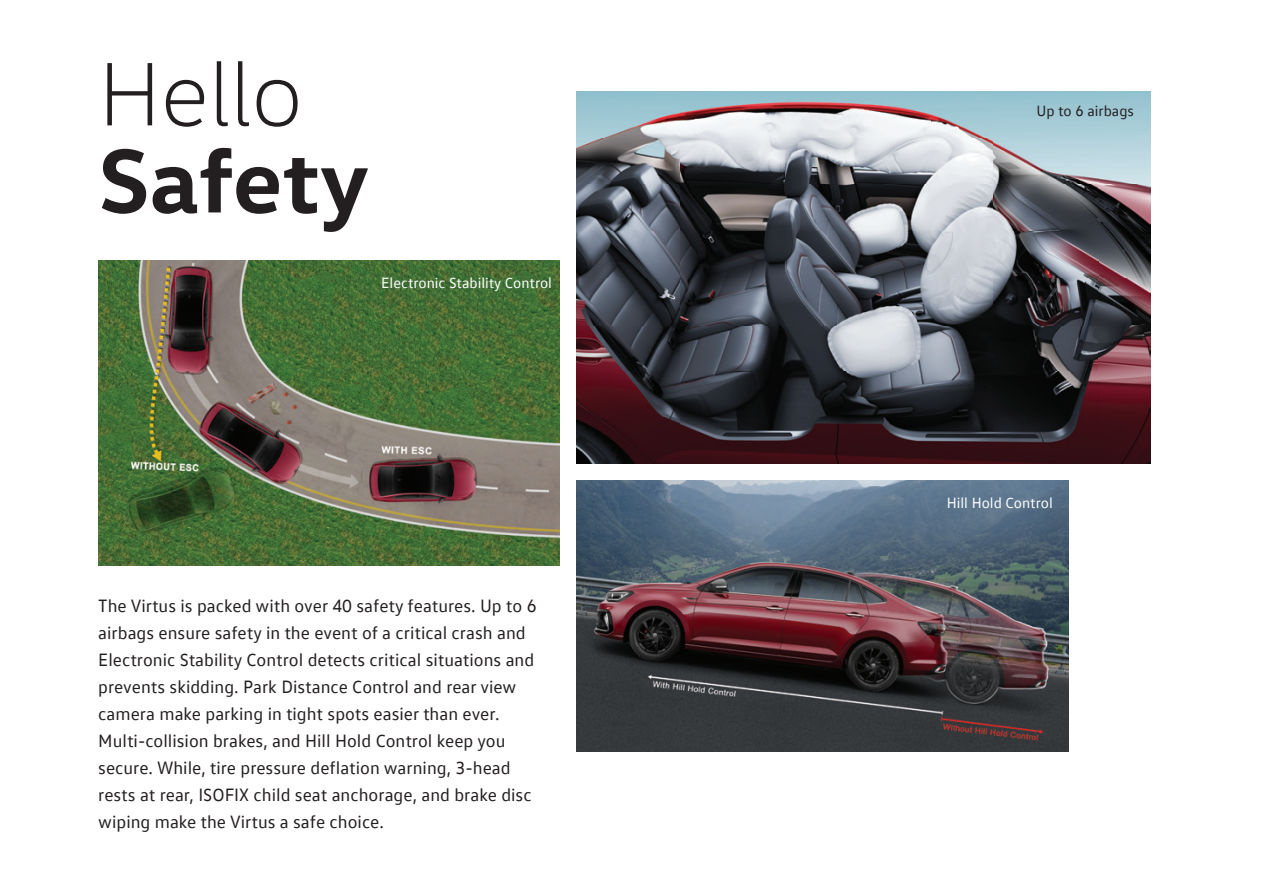
<style>
.page{position:relative;width:1264px;height:894px;background:#fff}
.page>*{position:absolute;margin:0;border:0;box-sizing:border-box;transform-origin:0 0}
.t1{font:700 91.5px "VW Head";color:#231f20}
.t2{font:300 91.5px "VW Head";color:#231f20}
.t3{font:18px/27px "VW Text";color:#231f20}
.t4{font:15px "VW Text";color:#fff}
.t5{font:15px "VW Text";color:#231f20}
</style>
<div class="page">
<img style="left:576px;top:481px;width:492px;height:270px">
<img style="left:576px;top:91px;width:574px;height:373px">
<img style="left:98px;top:261px;width:461px;height:304px">
<h1 class="t2" style="left:98px;top:40px;width:206px">Hello</h1>
<h1 class="t1" style="left:98px;top:121px;width:272px">Safety</h1>
<p class="t4" style="left:381px;top:274px;width:172px">Electronic Stability Control</p>
<p class="t3" style="left:98px;top:591px;width:440px">The Virtus is packed with over 40 safety features. Up to 6 airbags ensure safety in the event of a critical crash and Electronic Stability Control detects critical situations and prevents skidding. Park Distance Control and rear view camera make parking in tight spots easier than ever.<br>Multi-collision brakes, and Hill Hold Control keep you secure. While, tire pressure deflation warning, 3-head rests at rear, ISOFIX child seat anchorage, and brake disc wiping make the Virtus a safe choice.</p>
<p class="t5" style="left:1036px;top:102px;width:99px">Up to 6 airbags</p>
<p class="t4" style="left:946px;top:494px;width:108px">Hill Hold Control</p>
</div>
